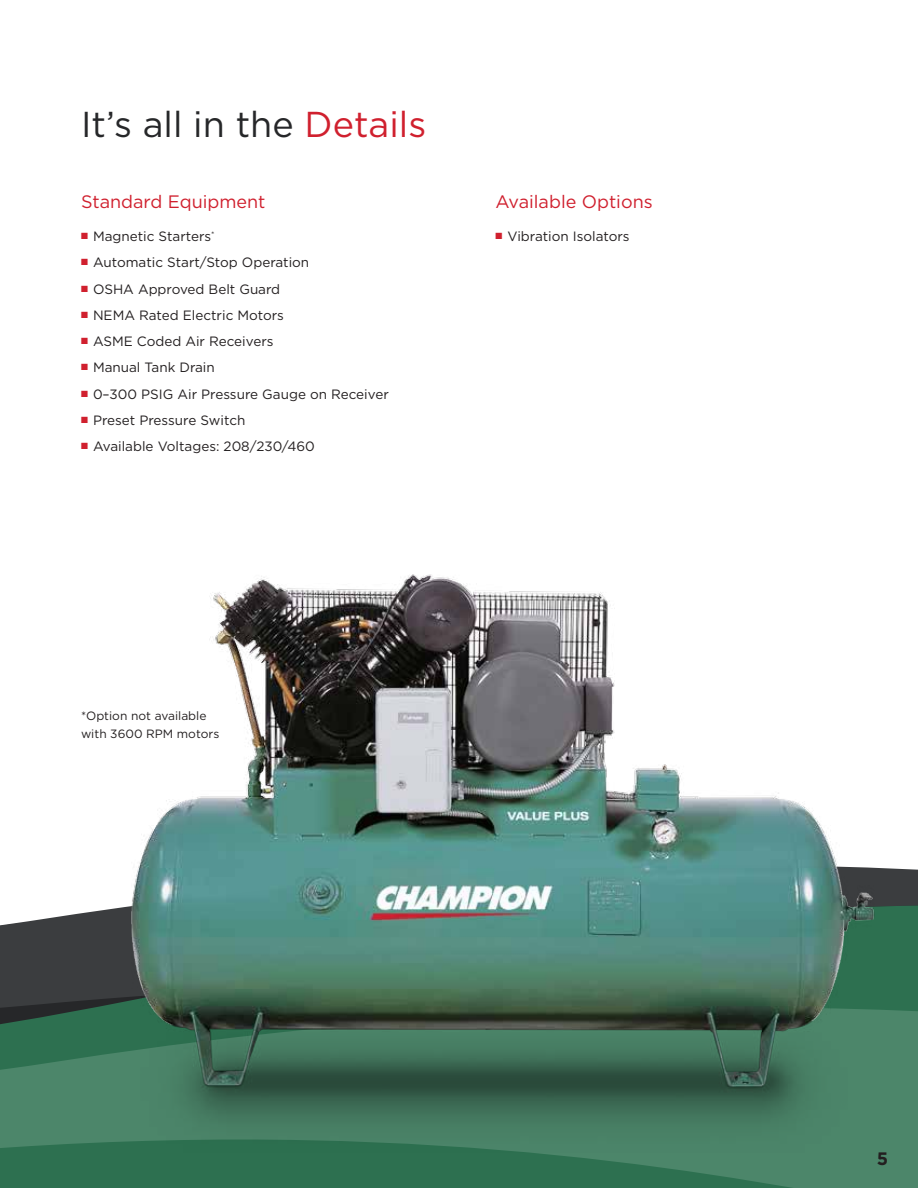
<style>
.page{position:relative;width:918px;height:1188px;background:#fff}
.page>*{position:absolute;margin:0;border:0;box-sizing:border-box;transform-origin:0 0}
.t1{font:36px "Gotham";color:#262729}
.t2{font:18px "Gotham";color:#d0202e}
.t3{font:700 18px "Gotham";color:#231f20}
.t4{font:13.5px "Gotham";color:#231f20}
.t5{font:12px/18px "Gotham";color:#231f20}
.s1{color:#d0202e}
</style>
<div class="page">
<svg style="left:897px;top:868px;width:21px;height:37px"></svg>
<svg style="left:0;top:905px;width:918px;height:97px;background:#4d5955"></svg>
<svg style="left:0;top:1002px;width:918px;height:186px;background:#397659"></svg>
<img style="left:114px;top:574px;width:783px;height:578px">
<h1 class="t1" style="left:81px;top:101px;width:347px">It’s all in the <span class="s1">Details</span></h1>
<h2 class="t2" style="left:81px;top:190px;width:186px">Standard Equipment</h2>
<p class="t4" style="left:81px;top:228px;width:135px"><span class="s1">■</span> Magnetic Starters<sup>*</sup></p>
<p class="t4" style="left:81px;top:254px;width:230px"><span class="s1">■</span> Automatic Start/Stop Operation</p>
<p class="t4" style="left:81px;top:280px;width:201px"><span class="s1">■</span> OSHA Approved Belt Guard</p>
<p class="t4" style="left:81px;top:306px;width:205px"><span class="s1">■</span> NEMA Rated Electric Motors</p>
<p class="t4" style="left:81px;top:333px;width:194px"><span class="s1">■</span> ASME Coded Air Receivers</p>
<p class="t4" style="left:81px;top:359px;width:135px"><span class="s1">■</span> Manual Tank Drain</p>
<p class="t4" style="left:81px;top:385px;width:309px"><span class="s1">■</span> 0–300 PSIG Air Pressure Gauge on Receiver</p>
<p class="t4" style="left:81px;top:411px;width:166px"><span class="s1">■</span> Preset Pressure Switch</p>
<p class="t4" style="left:81px;top:438px;width:235px"><span class="s1">■</span> Available Voltages: 208/230/460</p>
<h2 class="t2" style="left:496px;top:190px;width:159px">Available Options</h2>
<p class="t4" style="left:496px;top:228px;width:136px"><span class="s1">■</span> Vibration Isolators</p>
<p class="t5" style="left:81px;top:707px;width:140px">*Option not available with 3600 RPM motors</p>
<h2 class="t3" style="left:877px;top:1147px;width:13px">5</h2>
</div>
